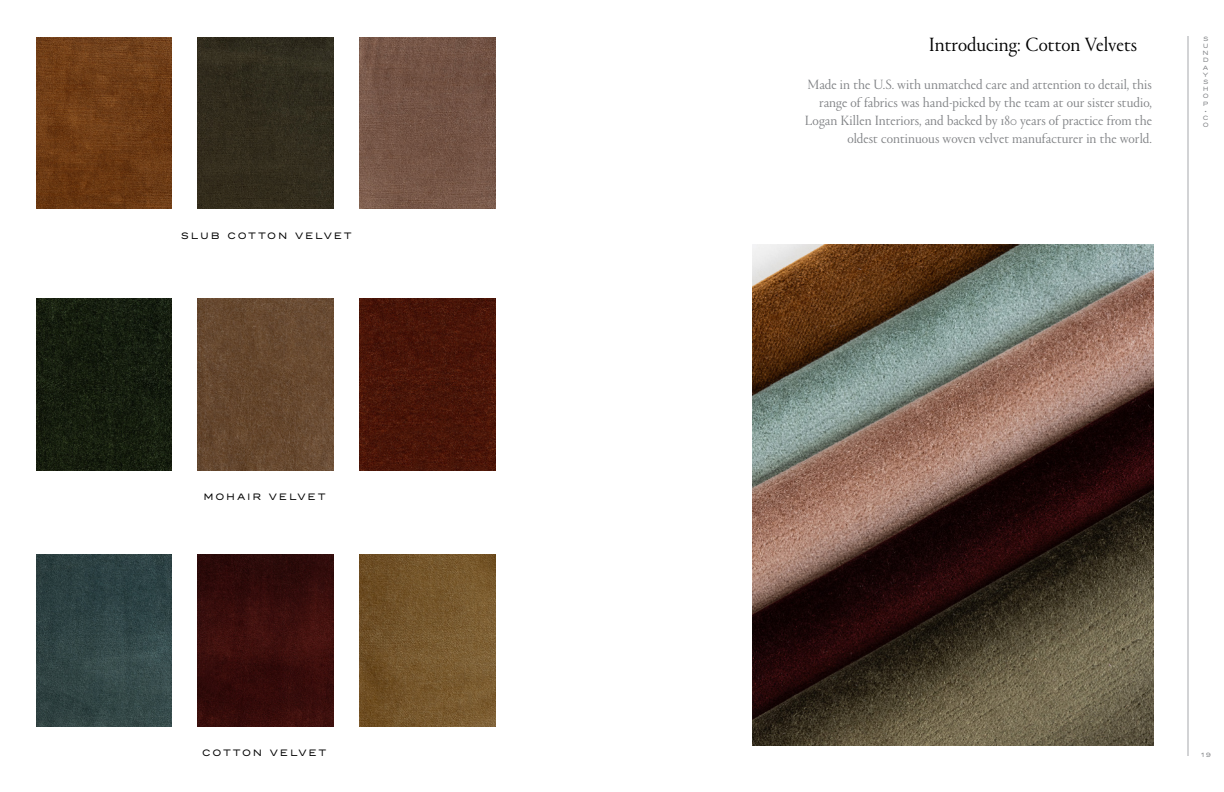
<style>
.page{position:relative;width:1224px;height:792px;background:#fff}
.page>*{position:absolute;margin:0;border:0;box-sizing:border-box;transform-origin:0 0}
.t1{font:300 20px "Portrait";color:#000}
.t2{font:300 14px/18px "Portrait";color:#808285;text-align:right}
.t3{font:9px "Trio Grotesk";letter-spacing:.2em;color:#000}
.t4{font:6px/7.2px "Trio Grotesk";color:#808285;text-align:center}
</style>
<div class="page">
<img style="left:36px;top:37px;width:135px;height:172px">
<img style="left:36px;top:299px;width:135px;height:172px">
<img style="left:36px;top:554px;width:135px;height:172px">
<img style="left:198px;top:37px;width:135px;height:172px">
<img style="left:198px;top:299px;width:135px;height:172px">
<img style="left:198px;top:554px;width:135px;height:172px">
<img style="left:360px;top:37px;width:135px;height:172px">
<img style="left:360px;top:299px;width:135px;height:172px">
<img style="left:360px;top:554px;width:135px;height:172px">
<img style="left:753px;top:245px;width:400px;height:500px">
<hr style="left:1188px;top:36px;width:1px;height:720px;background:#a7a9ac">
<p class="t3" style="left:181px;top:230px;width:172px">SLUB COTTON VELVET</p>
<p class="t3" style="left:203px;top:491px;width:124px">MOHAIR VELVET</p>
<p class="t3" style="left:202px;top:747px;width:126px">COTTON VELVET</p>
<h1 class="t1" style="left:929px;top:31px;width:210px">Introducing: Cotton Velvets</h1>
<p class="t2" style="left:805px;top:75px;width:349px">Made in the U.S. with unmatched care and attention to detail, this range of fabrics was hand-picked by the team at our sister studio, Logan Killen Interiors, and backed by 180 years of practice from the oldest continuous woven velvet manufacturer in the world.</p>
<p class="t4" style="left:1203px;top:35px;width:8px">S<br>U<br>N<br>D<br>A<br>Y<br>S<br>H<br>O<br>P •<br>C<br>O</p>
<p class="t4" style="left:1201px;top:751px;width:11px">19</p>
</div>
